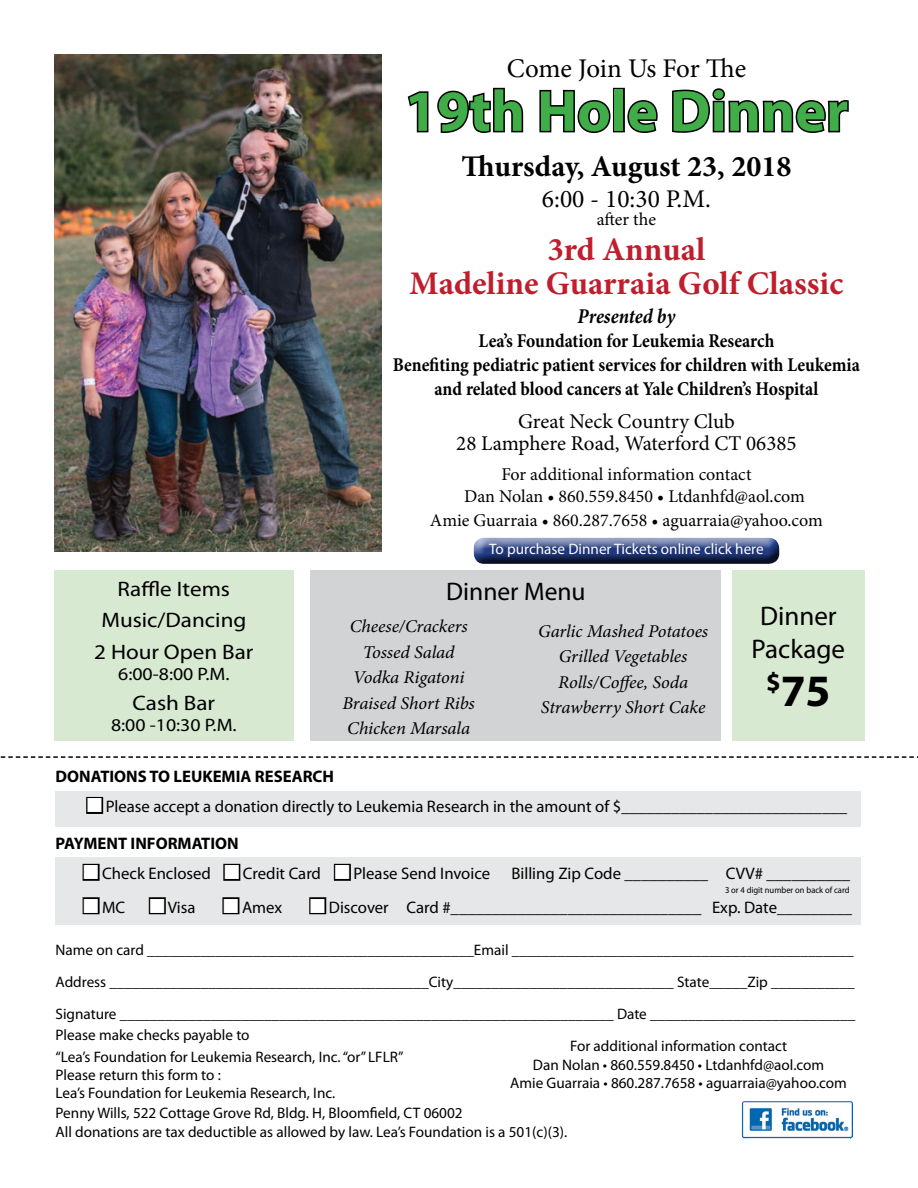
<style>
.page{position:relative;width:918px;height:1188px;background:#fff}
.page>*{position:absolute;margin:0;border:0;box-sizing:border-box;transform-origin:0 0}
.t1{font:700 58.5px "Myriad Pro";color:#41ad49}
.t2{font:700 45px "Myriad Pro";color:#000}
.t3{font:700 33px/34.5px "Minion Pro";color:#be1e2d;text-align:center}
.t4{font:700 30px "Minion Pro";color:#000}
.t5{font:27px "Minion Pro";letter-spacing:-.01em;color:#000}
.t6{font:27px/32.4px "Myriad Pro";color:#000;text-align:center}
.t7{font:25.5px "Minion Pro";color:#000}
.t8{font:25.5px "Myriad Pro";color:#000}
.t9{font:21px/22.5px "Minion Pro";color:#000;text-align:center}
.t10{font:21px/31.5px "Myriad Pro";color:#000;text-align:center;scale:1.1 1}
.t11{font:italic 700 21px "Minion Pro";color:#000;scale:.9 1}
.t12{font:700 19.5px/24px "Minion Pro";color:#000;text-align:center;scale:.9 1}
.t13{font:italic 18px/25.5px "Minion Pro";letter-spacing:-.005em;color:#000;text-align:center}
.t14{font:18px/21.6px "Minion Pro";color:#000}
.t15{font:18px "Myriad Pro";color:#000;scale:1.1 1}
.t16{font:16.65px/36.5px "Myriad Pro";color:#000}
.t17{font:700 16.65px "Myriad Pro";color:#000}
.t18{font:15.15px/19px "Myriad Pro";color:#000}
.t19{font:15.15px "Myriad Pro";color:#fff}
.t20{font:9px "Myriad Pro";color:#000;scale:.95 1}
.s1{color:#fff}
.s2{font-weight:700}
</style>
<div class="page">
<img style="left:742px;top:1101px;width:111px;height:38px">
<div style="left:55px;top:857px;width:806px;height:68px;background:#e6e7e8"></div>
<div style="left:55px;top:791px;width:806px;height:36px;background:#e6e7e8"></div>
<div style="left:86px;top:797px;width:17px;height:17px;border:3px solid #000"></div>
<div style="left:83px;top:864px;width:17px;height:17px;border:3px solid #000"></div>
<div style="left:223px;top:864px;width:17px;height:17px;border:3px solid #000"></div>
<div style="left:334px;top:864px;width:17px;height:17px;border:3px solid #000"></div>
<div style="left:83px;top:897px;width:17px;height:17px;border:3px solid #000"></div>
<div style="left:149px;top:897px;width:17px;height:17px;border:3px solid #000"></div>
<div style="left:222px;top:897px;width:17px;height:17px;border:3px solid #000"></div>
<div style="left:309px;top:897px;width:17px;height:17px;border:3px solid #000"></div>
<img style="left:54px;top:54px;width:327px;height:498px">
<div style="left:310px;top:570px;width:411px;height:171px;background:#d1d3d4"></div>
<svg style="left:407px;top:91px;width:22px;height:42px"></svg>
<svg style="left:437px;top:87px;width:87px;height:46px"></svg>
<svg style="left:539px;top:89px;width:72px;height:44px"></svg>
<div style="left:613px;top:88px;width:12px;height:44px;border:3px solid #000"></div>
<svg style="left:627px;top:100px;width:31px;height:33px"></svg>
<svg style="left:672px;top:88px;width:177px;height:45px"></svg>
<div style="left:54px;top:570px;width:240px;height:171px;background:#d8e9d2"></div>
<svg style="left:0;top:756px;width:918px;height:2px"></svg>
<div style="left:732px;top:570px;width:133px;height:171px;background:#d8e9d2"></div>
<div style="left:467px;top:535px;width:323px;height:29px;background:#000;opacity:.75"></div>
<div style="left:480px;top:534px;width:292px;height:32px;background:#000;opacity:.75"></div>
<h3 class="t5" style="left:507px;top:50px;width:241px">Come Join Us For The</h3>
<h1 class="t1" style="left:405px;top:73px;width:445px">19th Hole Dinner</h1>
<h3 class="t4" style="left:461px;top:145px;width:331px">Thursday, August 23, 2018</h3>
<h3 class="t7" style="left:542px;top:182px;width:170px">6:00 - 10:30 P.M.</h3>
<p class="t14" style="left:597px;top:209px;width:61px">after the</p>
<h3 class="t3" style="left:410px;top:232px;width:435px">3rd Annual<br>Madeline Guarraia Golf Classic</h3>
<h3 class="t11" style="left:578px;top:301px;width:110px">Presented by</h3>
<p class="t12" style="left:393px;top:328px;width:521px">Lea’s Foundation for Leukemia Research<br>Benefiting pediatric patient services for children with Leukemia and related blood cancers at Yale Children’s Hospital</p>
<h3 class="t9" style="left:456px;top:410px;width:342px">Great Neck Country Club<br>28 Lamphere Road, Waterford CT 06385</h3>
<p class="t14" style="left:464px;top:464px;width:342px;text-indent:37px">For additional information contact<br>Dan Nolan • 860.559.8450 • Ltdanhfd@aol.com</p>
<p class="t14" style="left:430px;top:510px;width:394px">Amie Guarraia • 860.287.7658 • aguarraia@yahoo.com</p>
<h3 class="t10" style="left:94px;top:573px;width:146px">Raffle Items<br>Music/Dancing<br>2 Hour Open Bar</h3>
<p class="t15" style="left:118px;top:663px;width:103px">6:00-8:00 P.M.</p>
<h3 class="t10" style="left:133px;top:687px;width:76px">Cash Bar</h3>
<p class="t15" style="left:111px;top:714px;width:116px">8:00 -10:30 P.M.</p>
<p class="t19" style="left:489px;top:539px;width:276px">To purchase Dinner Tickets online click here</p>
<h3 class="t8" style="left:446px;top:576px;width:141px">Dinner Menu</h3>
<p class="t13" style="left:343px;top:614px;width:134px">Cheese/Crackers<br>Tossed Salad<br>Vodka Rigatoni<br>Braised Short Ribs<br>Chicken Marsala</p>
<p class="t13" style="left:538px;top:618px;width:172px">Garlic Mashed Potatoes<br>Grilled Vegetables<br>Rolls/Coffee, Soda<br>Strawberry Short Cake</p>
<h3 class="t6" style="left:752px;top:600px;width:95px">Dinner<br>Package</h3>
<h2 class="t2" style="left:766px;top:661px;width:66px"><sup>$</sup>75</h2>
<p class="t17" style="left:56px;top:766px;width:280px">DONATIONS TO LEUKEMIA RESEARCH</p>
<p class="t16" style="left:56px;top:788px;width:793px;text-indent:32px"><span class="s1">■</span> Please accept a donation directly to Leukemia Research in the amount of $___________________________<br><span class="s2">PAYMENT INFORMATION</span></p>
<p class="t16" style="left:84px;top:855px;width:408px"><span class="s1">■</span> Check Enclosed <span class="s1">■</span> Credit Card <span class="s1">■</span> Please Send Invoice</p>
<p class="t16" style="left:511px;top:855px;width:340px">Billing Zip Code __________ CVV# __________</p>
<p class="t16" style="left:84px;top:889px;width:43px"><span class="s1">■</span> MC</p>
<p class="t16" style="left:150px;top:889px;width:47px"><span class="s1">■</span> Visa</p>
<p class="t16" style="left:224px;top:889px;width:60px"><span class="s1">■</span> Amex</p>
<p class="t16" style="left:311px;top:889px;width:543px"><span class="s1">■</span> Discover Card #______________________________ Exp. Date_________</p>
<p class="t18" style="left:56px;top:934px;width:801px;line-height:32px;text-align:justify">Name on card ___________________________________________Email _____________________________________________ Address __________________________________________City_____________________________ State_____Zip ___________ Signature _________________________________________________________________ Date ___________________________</p>
<p class="t18" style="left:56px;top:1024px;width:349px;line-height:21.3px">Please make checks payable to<br>“Lea’s Foundation for Leukemia Research, Inc. “or” LFLR”</p>
<p class="t18" style="left:56px;top:1065px;width:513px">Please return this form to :<br>Lea’s Foundation for Leukemia Research, Inc.<br>Penny Wills, 522 Cottage Grove Rd, Bldg. H, Bloomfield, CT 06002<br>All donations are tax deductible as allowed by law. Lea’s Foundation is a 501(c)(3).</p>
<p class="t20" style="left:725px;top:884px;width:133px">3 or 4 digit number on back of card</p>
<p class="t18" style="left:510px;top:1037px;width:338px;line-height:18.3px;text-align:center">For additional information contact<br>Dan Nolan • 860.559.8450 • Ltdanhfd@aol.com<br>Amie Guarraia • 860.287.7658 • aguarraia@yahoo.com</p>
</div>
